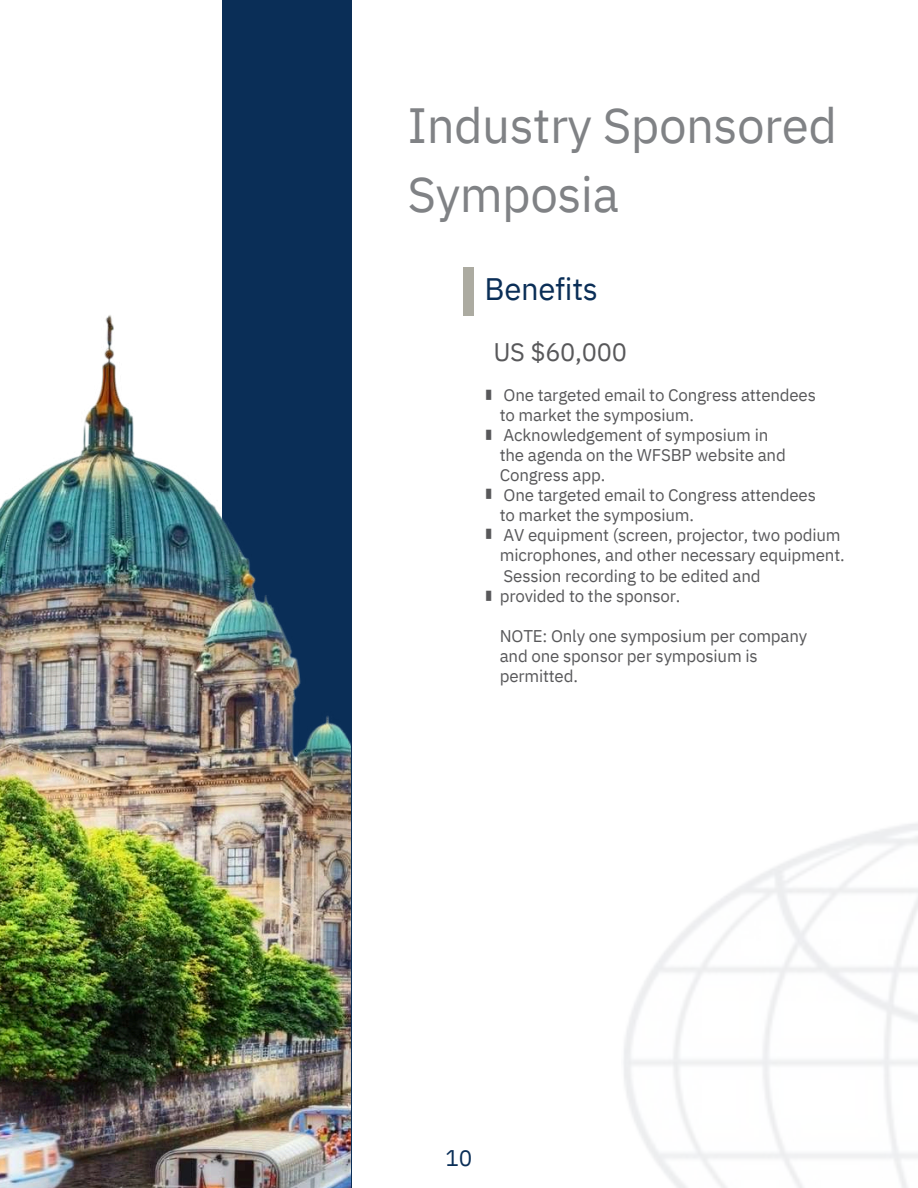
<style>
.page{position:relative;width:918px;height:1188px;background:#fff}
.page>*{position:absolute;margin:0;border:0;box-sizing:border-box;transform-origin:0 0}
.t1{font:49.35px/68.7px "IBM Plex Sans";letter-spacing:-.01em;color:#808285}
.t2{font:31.05px "IBM Plex Sans";letter-spacing:-.01em;color:#0a2e57}
.t3{font:25.35px "IBM Plex Sans";letter-spacing:-.01em;color:#58585a}
.t4{font:22.5px "IBM Plex Sans";color:#0a2e57}
.t5{font:16.95px/20.1px "IBM Plex Sans";letter-spacing:-.01em;color:#58585a}
.t6{font:16.95px "Free Sans";color:#58585a}
.s1{font-family:"Free Sans"}
</style>
<div class="page">
<div style="left:463px;top:267px;width:11px;height:49px;background:#acaba1"></div>
<div style="left:222px;top:0;width:130px;height:1188px;background:#0a2e57"></div>
<img style="left:0;top:315px;width:351px;height:873px">
<h1 class="t1" style="left:408px;top:90px;width:431px">Industry Sponsored<br>Symposia</h1>
<h2 class="t2" style="left:485px;top:268px;width:115px">Benefits</h2>
<h3 class="t3" style="left:493px;top:335px;width:135px">US $60,000</h3>
<p class="t5" style="left:504px;top:384px;width:314px">One targeted email to Congress attendees</p>
<p class="t5" style="left:500px;top:404px;width:196px">to market the symposium.</p>
<p class="t5" style="left:504px;top:424px;width:266px">Acknowledgement of symposium in</p>
<p class="t5" style="left:500px;top:445px;width:288px">the agenda on the WFSBP website and</p>
<p class="t5" style="left:500px;top:465px;width:107px">Congress app.</p>
<p class="t5" style="left:504px;top:485px;width:314px">One targeted email to Congress attendees</p>
<p class="t5" style="left:500px;top:505px;width:196px">to market the symposium.</p>
<p class="t5" style="left:504px;top:525px;width:339px">AV equipment (screen, projector, two podium</p>
<p class="t5" style="left:500px;top:545px;width:346px">microphones, and other necessary equipment.</p>
<p class="t5" style="left:504px;top:565px;width:259px">Session recording to be edited and</p>
<p class="t5" style="left:484px;top:585px;width:197px"><span class="s1">∎</span> provided to the sponsor.</p>
<p class="t5" style="left:500px;top:625px;width:309px">NOTE: Only one symposium per company and one sponsor per symposium is permitted.</p>
<p class="t6" style="left:484px;top:385px;width:10px">∎</p>
<p class="t6" style="left:484px;top:425px;width:10px">∎</p>
<p class="t6" style="left:484px;top:485px;width:10px">∎</p>
<p class="t6" style="left:484px;top:525px;width:10px">∎</p>
<h3 class="t4" style="left:446px;top:1142px;width:28px">10</h3>
</div>
